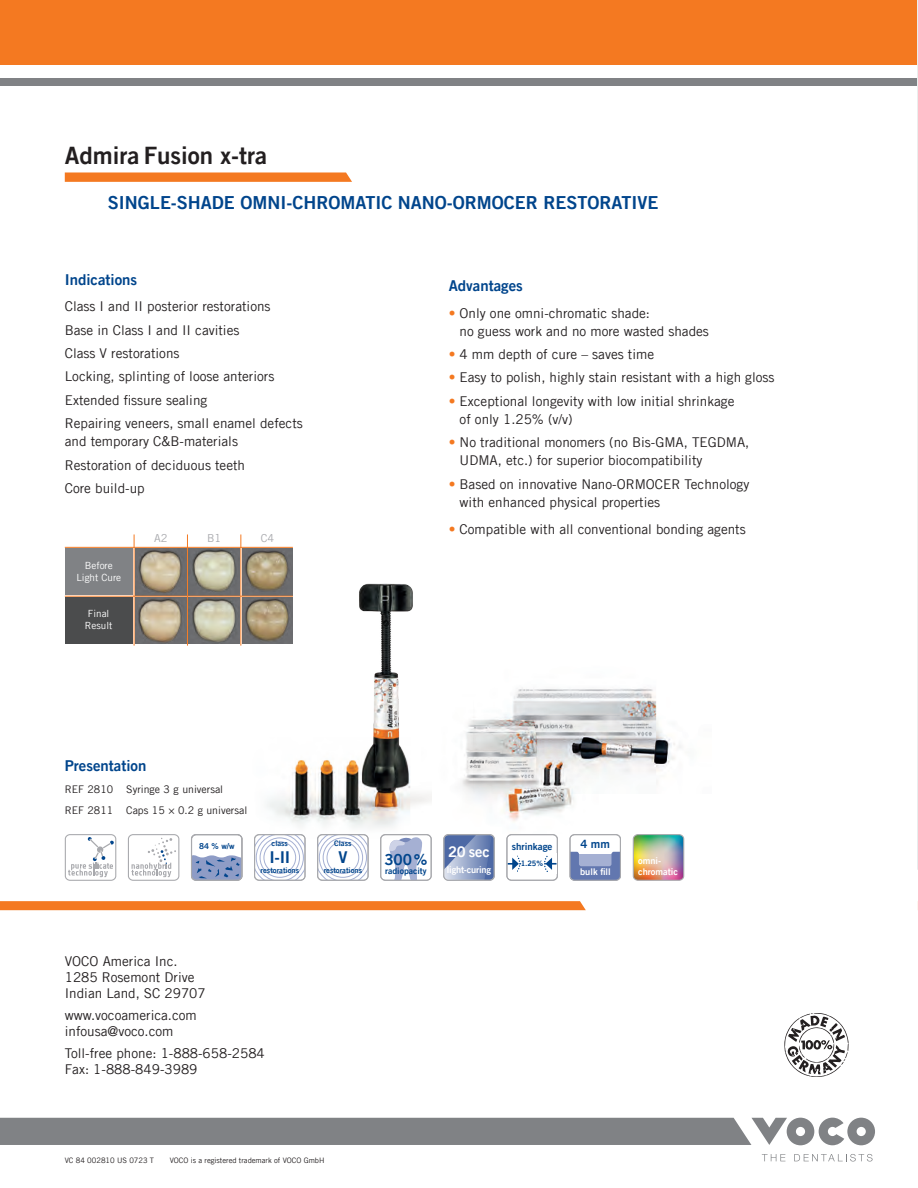
<style>
.page{position:relative;width:918px;height:1188px;background:#fff}
.page>*{position:absolute;margin:0;border:0;box-sizing:border-box;transform-origin:0 0}
.t1{font:24px "Trade Gothic LT Com Bd 2";color:#231f20}
.t2{font:18px "Trade Gothic LT Com Bd 2";color:#01458c}
.t3{font:16.35px "Trade Gothic LT Com Bd 2";color:#01458c}
.t4{font:15.3px "Trade Gothic LT Com Bd 2";color:#01458c}
.t5{font:15px "Trade Gothic LT Com Bd 2";color:#01458c}
.t6{font:14.7px "Trade Gothic LT Com Bd 2";color:#fff}
.t7{font:13.5px/23.4px "Trade Gothic LT Com";color:#231f20}
.t8{font:11.4px "Trade Gothic LT Com Bd 2";color:#01458c}
.t9{font:10.95px "Trade Gothic LT Com";color:#a8a9ad}
.t10{font:10.5px/21.5px "Trade Gothic LT Com";color:#231f20}
.t11{font:9.9px/12px "Trade Gothic LT Com";color:#fff;text-align:center}
.t12{font:9.75px "Trade Gothic LT Com Bd 2";color:#01458c}
.t13{font:9.3px/10.5px "Trade Gothic LT Com Bd 2";color:#fff}
.t14{font:9.3px "Trade Gothic LT Com Bd 2";letter-spacing:-.02em;color:#fff}
.t15{font:8.7px "Trade Gothic LT Com Bd 2";color:#01458c}
.t16{font:8.1px "Trade Gothic LT Com Bd 2";color:#01458c}
.t17{font:7.65px "Trade Gothic LT Com Bd 2";color:#01458c}
.t18{font:7.5px "Trade Gothic LT Com";color:#231f20}
.t19{font:7.5px "Trade Gothic LT Com Bd 2";color:#01458c}
.s1{color:#f47921}
</style>
<div class="page">
<div style="left:0;top:0;width:918px;height:65px;background:#f47921"></div>
<div style="left:0;top:79px;width:918px;height:7px;background:#808285"></div>
<img style="left:516px;top:688px;width:166px;height:86px">
<img style="left:461px;top:695px;width:137px;height:127px">
<div style="left:65px;top:834px;width:51px;height:47px;border:1px solid #a8a9ad;border-radius:5px"></div>
<svg style="left:68px;top:837px;width:46px;height:40px"></svg>
<svg style="left:389px;top:839px;width:33px;height:40px"></svg>
<div style="left:380px;top:834px;width:52px;height:47px;border:1px solid #a8a9ad;border-radius:5px"></div>
<svg style="left:256px;top:839px;width:48px;height:40px"></svg>
<div style="left:254px;top:834px;width:52px;height:47px;border:1px solid #a8a9ad;border-radius:5px"></div>
<div style="left:264px;top:841px;width:32px;height:33px;border:1px solid #a5b0d3;border-radius:50%"></div>
<div style="left:260px;top:837px;width:40px;height:41px;border:1px solid #a5b0d3;border-radius:50%"></div>
<div style="left:128px;top:834px;width:51px;height:47px;border:1px solid #a8a9ad;border-radius:5px"></div>
<svg style="left:131px;top:838px;width:45px;height:39px"></svg>
<svg style="left:445px;top:836px;width:47px;height:43px;background:#7b8fbc"></svg>
<div style="left:443px;top:834px;width:52px;height:47px;border:1px solid #a8a9ad;border-radius:5px"></div>
<div style="left:507px;top:834px;width:51px;height:47px;border:1px solid #a8a9ad;border-radius:5px"></div>
<div style="left:508px;top:854px;width:8px;height:21px;background:#fff"></div>
<svg style="left:508px;top:855px;width:13px;height:17px"></svg>
<svg style="left:544px;top:854px;width:13px;height:20px"></svg>
<div style="left:191px;top:834px;width:51px;height:47px;border:1px solid #a8a9ad;border-radius:5px"></div>
<svg style="left:192px;top:854px;width:50px;height:26px"></svg>
<svg style="left:571px;top:852px;width:48px;height:27px"></svg>
<div style="left:569px;top:834px;width:52px;height:47px;border:1px solid #a8a9ad;border-radius:5px"></div>
<svg style="left:319px;top:839px;width:48px;height:40px"></svg>
<div style="left:317px;top:834px;width:52px;height:47px;border:1px solid #a8a9ad;border-radius:5px"></div>
<div style="left:327px;top:841px;width:32px;height:33px;border:1px solid #a5b0d3;border-radius:50%"></div>
<div style="left:323px;top:837px;width:40px;height:41px;border:1px solid #a5b0d3;border-radius:50%"></div>
<img style="left:635px;top:836px;width:47px;height:43px">
<div style="left:633px;top:834px;width:51px;height:47px;border:1px solid #a8a9ad;border-radius:5px"></div>
<svg style="left:0;top:1118px;width:875px;height:27px;background:#888a8d"></svg>
<svg style="left:762px;top:1154px;width:23px;height:7px"></svg>
<svg style="left:794px;top:1154px;width:79px;height:8px"></svg>
<img style="left:917px;top:0;width:1px;height:870px">
<svg style="left:0;top:901px;width:586px;height:9px;background:#f47b25"></svg>
<svg style="left:784px;top:1013px;width:65px;height:64px"></svg>
<svg style="left:65px;top:172px;width:287px;height:10px;background:#f48231"></svg>
<img style="left:226px;top:551px;width:206px;height:288px">
<img style="left:135px;top:548px;width:51px;height:47px">
<img style="left:135px;top:597px;width:51px;height:47px">
<img style="left:189px;top:548px;width:51px;height:47px">
<img style="left:189px;top:597px;width:51px;height:47px">
<img style="left:242px;top:548px;width:51px;height:47px">
<img style="left:242px;top:597px;width:51px;height:47px">
<hr style="left:65px;top:596px;width:228px;height:1px;background:#f47921">
<hr style="left:134px;top:534px;width:1px;height:112px;background:#f47921">
<div style="left:65px;top:548px;width:68px;height:47px;background:#808285"></div>
<div style="left:65px;top:597px;width:68px;height:47px;background:#4b4c4d"></div>
<hr style="left:65px;top:547px;width:228px;height:1px;background:#f47921">
<hr style="left:187px;top:534px;width:1px;height:112px;background:#f47921">
<hr style="left:241px;top:534px;width:1px;height:112px;background:#f47921">
<h1 class="t1" style="left:65px;top:140px;width:204px">Admira Fusion x-tra</h1>
<h2 class="t2" style="left:108px;top:191px;width:552px">SINGLE-SHADE OMNI-CHROMATIC NANO-ORMOCER RESTORATIVE</h2>
<p class="t5" style="left:65px;top:270px;width:74px">Indications</p>
<p class="t7" style="left:65px;top:294px;width:240px">Class I and II posterior restorations<br>Base in Class I and II cavities<br>Class V restorations<br>Locking, splinting of loose anteriors<br>Extended fissure sealing<br>Repairing veneers, small enamel defects</p>
<p class="t7" style="left:65px;top:429px;width:182px">and temporary C&amp;B-materials<br>Restoration of deciduous teeth<br>Core build-up</p>
<p class="t11" style="left:76px;top:560px;width:46px">Before<br>Light Cure</p>
<p class="t11" style="left:85px;top:608px;width:29px">Final<br>Result</p>
<p class="t9" style="left:154px;top:532px;width:15px">A2</p>
<p class="t9" style="left:207px;top:532px;width:16px">B1</p>
<p class="t9" style="left:261px;top:532px;width:15px">C4</p>
<p class="t5" style="left:65px;top:757px;width:83px">Presentation</p>
<p class="t10" style="left:65px;top:778px;width:184px">REF 2810 Syringe 3 g universal<br>REF 2811 Caps 15 × 0.2 g universal</p>
<p class="t5" style="left:449px;top:276px;width:76px">Advantages</p>
<p class="t7" style="left:460px;top:304px;width:251px;line-height:18px;text-indent:-11px"><span class="s1">•</span> Only one omni-chromatic shade:<br>no guess work and no more wasted shades</p>
<p class="t7" style="left:449px;top:342px;width:207px"><span class="s1">•</span> 4 mm depth of cure – saves time</p>
<p class="t7" style="left:449px;top:366px;width:327px"><span class="s1">•</span> Easy to polish, highly stain resistant with a high gloss</p>
<p class="t7" style="left:460px;top:392px;width:276px;line-height:18px;text-indent:-11px"><span class="s1">•</span> Exceptional longevity with low initial shrinkage of only 1.25% (v/v)</p>
<p class="t7" style="left:460px;top:433px;width:291px;line-height:18px;text-indent:-11px"><span class="s1">•</span> No traditional monomers (no Bis-GMA, TEGDMA,<br>UDMA, etc.) for superior biocompatibility</p>
<p class="t7" style="left:460px;top:475px;width:291px;line-height:18px;text-indent:-11px"><span class="s1">•</span> Based on innovative Nano-ORMOCER Technology with enhanced physical properties</p>
<p class="t7" style="left:449px;top:517px;width:299px"><span class="s1">•</span> Compatible with all conventional bonding agents</p>
<p class="t16" style="left:199px;top:841px;width:37px">84 % w/w</p>
<p class="t8" style="left:580px;top:837px;width:31px">4 mm</p>
<p class="t13" style="left:580px;top:867px;width:32px">bulk fill</p>
<p class="t17" style="left:334px;top:838px;width:19px">Class</p>
<p class="t17" style="left:324px;top:866px;width:40px">restorations</p>
<p class="t13" style="left:638px;top:856px;width:42px">omni&shy;chromatic</p>
<p class="t17" style="left:272px;top:838px;width:18px">class</p>
<p class="t17" style="left:261px;top:866px;width:40px">restorations</p>
<p class="t14" style="left:447px;top:864px;width:46px">light-curing</p>
<p class="t6" style="left:448px;top:842px;width:43px">20 sec</p>
<p class="t12" style="left:512px;top:840px;width:42px">shrinkage</p>
<p class="t19" style="left:521px;top:859px;width:24px">1.25%</p>
<p class="t3" style="left:269px;top:847px;width:22px">I-II</p>
<p class="t4" style="left:385px;top:850px;width:44px">300%</p>
<p class="t3" style="left:338px;top:847px;width:11px">V</p>
<p class="t15" style="left:385px;top:866px;width:43px">radiopacity</p>
<p class="t7" style="left:65px;top:953px;width:142px;line-height:16.2px">VOCO America Inc.<br>1285 Rosemont Drive<br>Indian Land, SC 29707</p>
<p class="t7" style="left:65px;top:1007px;width:133px;line-height:16.2px">www.vocoamerica.com infousa@voco.com</p>
<p class="t7" style="left:65px;top:1045px;width:202px;line-height:16.2px">Toll-free phone: 1-888-658-2584<br>Fax: 1-888-849-3989</p>
<p class="t18" style="left:65px;top:1156px;width:91px">VC 84 002810 US 0723 T</p>
<p class="t18" style="left:170px;top:1156px;width:156px">VOCO is a registered trademark of VOCO GmbH</p>
</div>
